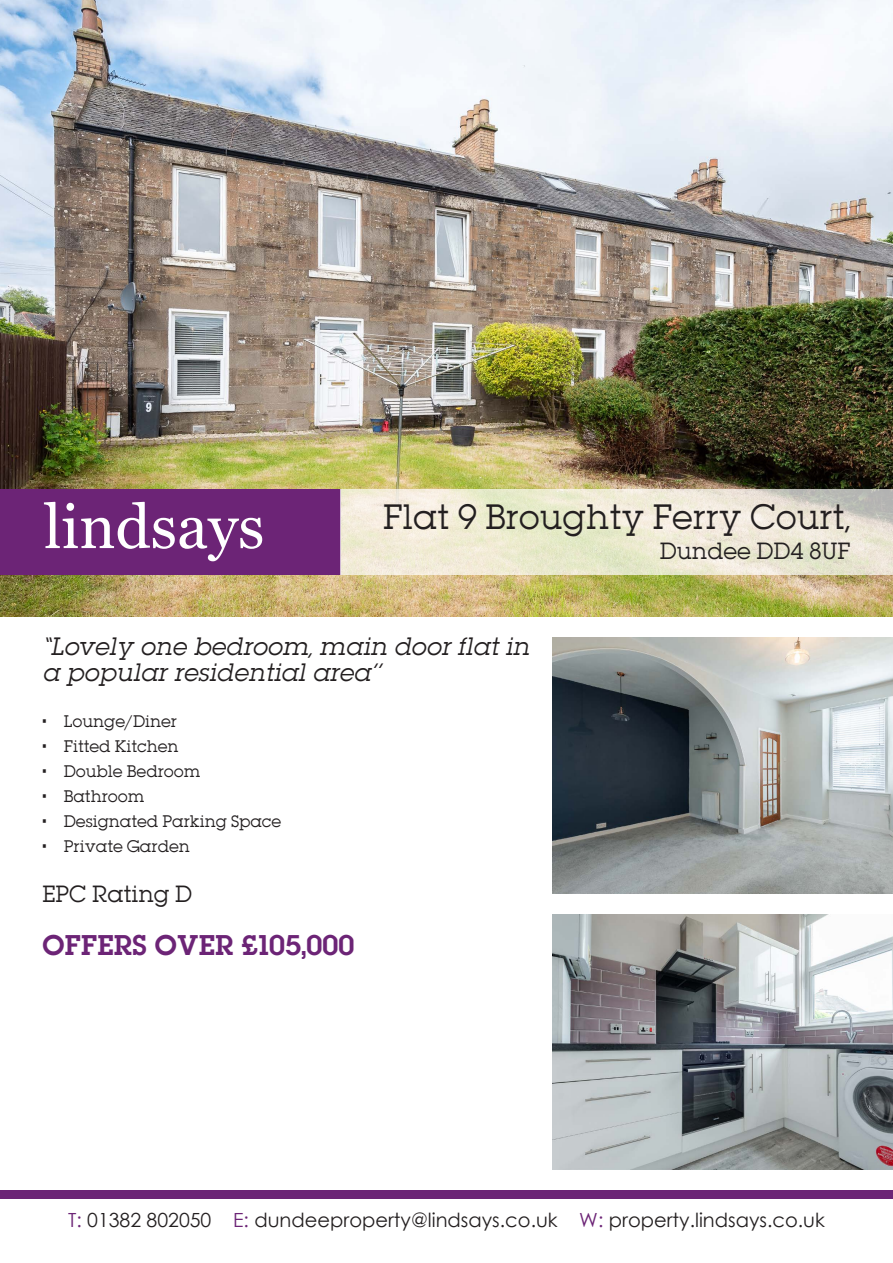
<style>
.page{position:relative;width:893px;height:1263px;background:#fff}
.page>*{position:absolute;margin:0;border:0;box-sizing:border-box;transform-origin:0 0}
.t1{font:31.5px "Lubalin";color:#231f20}
.t2{font:25.5px "Lubalin Demi";color:#6c2476}
.t3{font:italic 22.5px/25.5px "Lubalin";color:#231f20}
.t4{font:21px "Lubalin";color:#231f20}
.t5{font:19.5px "Century Gothic";color:#231f20}
.t6{font:15px "Lubalin";color:#231f20}
.s1{color:#6c2476}
</style>
<div class="page">
<img style="left:0;top:0;width:893px;height:617px">
<img style="left:553px;top:638px;width:340px;height:255px">
<img style="left:553px;top:914px;width:340px;height:255px">
<div style="left:0;top:489px;width:340px;height:85px;background:#6c2476"></div>
<svg style="left:44px;top:502px;width:218px;height:59px"></svg>
<div style="left:0;top:1191px;width:893px;height:8px;background:#6c2476"></div>
<svg style="left:340px;top:489px;width:553px;height:85px;background:#ebe7d3"></svg>
<h1 class="t1" style="left:383px;top:496px;width:469px">Flat 9 Broughty Ferry Court,</h1>
<h3 class="t4" style="left:660px;top:536px;width:192px">Dundee DD4 8UF</h3>
<h3 class="t3" style="left:43px;top:634px;width:488px">“Lovely one bedroom, main door flat in a popular residential area’’</h3>
<p class="t6" style="left:43px;top:711px;width:136px">• Lounge/Diner</p>
<p class="t6" style="left:43px;top:736px;width:138px">• Fitted Kitchen</p>
<p class="t6" style="left:43px;top:761px;width:160px">• Double Bedroom</p>
<p class="t6" style="left:43px;top:786px;width:104px">• Bathroom</p>
<p class="t6" style="left:43px;top:811px;width:240px">• Designated Parking Space</p>
<p class="t6" style="left:43px;top:836px;width:149px">• Private Garden</p>
<h3 class="t4" style="left:43px;top:879px;width:151px">EPC Rating D</h3>
<h2 class="t2" style="left:43px;top:926px;width:313px">OFFERS OVER £105,000</h2>
<h3 class="t5" style="left:68px;top:1206px;width:758px"><span class="s1">T:</span> 01382 802050 <span class="s1">E:</span> dundeeproperty@lindsays.co.uk <span class="s1">W:</span> property.lindsays.co.uk</h3>
</div>
